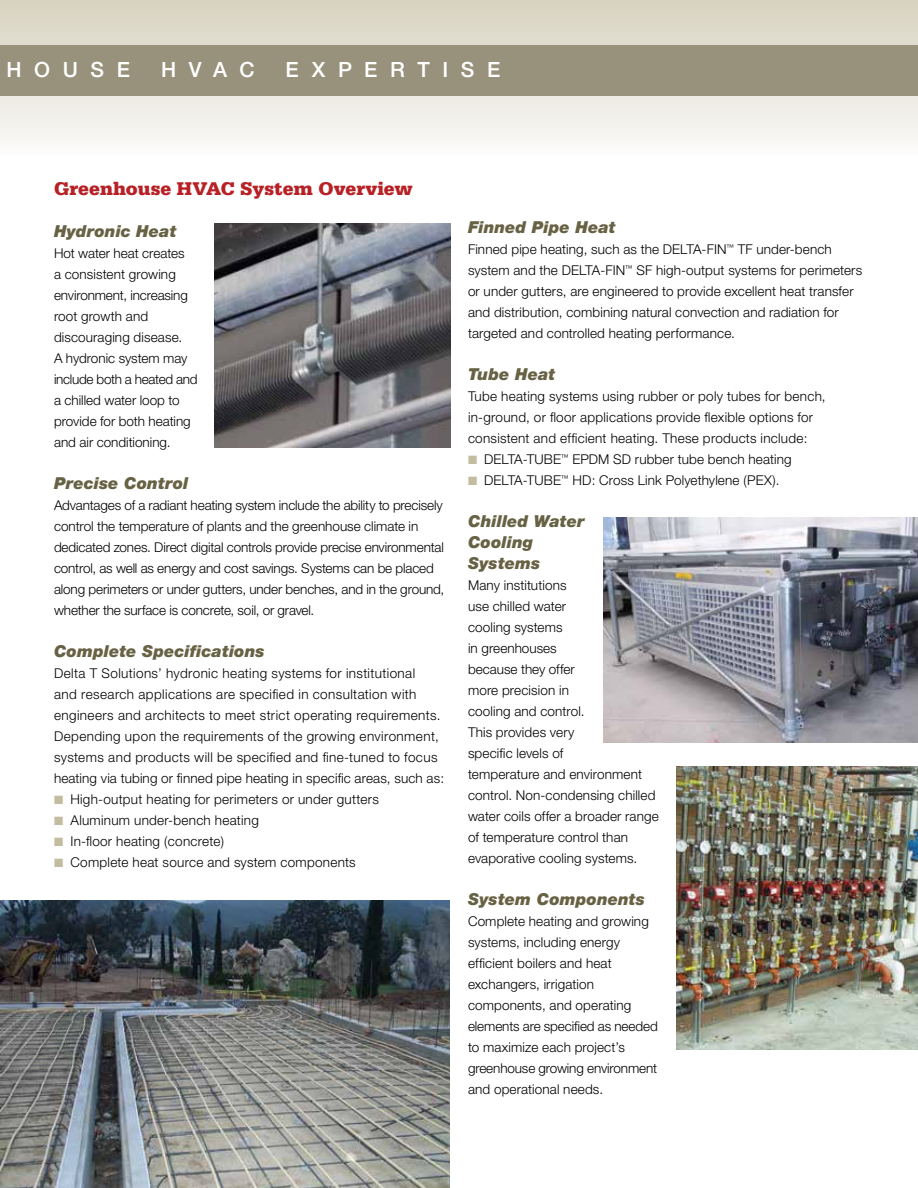
<style>
.page{position:relative;width:918px;height:1188px;background:#fff}
.page>*{position:absolute;margin:0;border:0;box-sizing:border-box;transform-origin:0 0}
.t1{font:500 21px "Helvetica Neue";letter-spacing:.6em;color:#fff}
.subhead{font:900 19.5px "Serifa";color:#b72126}
.subhead_ital{font:italic 900 16.5px "Helvetica Neue";letter-spacing:.005em;color:#676244}
.helvetica-body{font:italic 900 16.5px/21px "Helvetica Neue";letter-spacing:.005em;color:#676244}
.helvetica-body-2{font:300 13.5px/21px "Helvetica Neue";letter-spacing:.01em;color:#000}
.helvetica-body-3{font:300 13.5px/21px "Helvetica Neue";letter-spacing:-.01em;color:#000}
.helvetica-body-4{font:300 13.5px/21px "Helvetica Neue";letter-spacing:.03em;color:#000}
.s1{color:#c3bca0}
</style>
<div class="page">
<svg style="left:0;top:0;width:918px;height:140px;background:#e7e4d9"></svg>
<div style="left:0;top:45px;width:918px;height:51px;background:#98917b"></div>
<img style="left:214px;top:224px;width:237px;height:223px">
<img style="left:0;top:900px;width:450px;height:288px">
<img style="left:603px;top:517px;width:315px;height:225px">
<img style="left:676px;top:767px;width:242px;height:282px">
<h1 class="t1" style="left:7px;top:57px;width:125px">HOUSE</h1>
<h1 class="t1" style="left:161px;top:57px;width:95px">HVAC</h1>
<h1 class="t1" style="left:286px;top:57px;width:216px">EXPERTISE</h1>
<p class="subhead" style="left:54px;top:177px;width:361px">Greenhouse HVAC System Overview</p>
<p class="helvetica-body" style="left:54px;top:221px;width:124px">Hydronic Heat</p>
<p class="helvetica-body-2" style="left:54px;top:243px;width:145px">Hot water heat creates<br>a consistent growing environment, increasing root growth and discouraging disease.<br>A hydronic system may include both a heated and a chilled water loop to provide for both heating and air conditioning.</p>
<p class="subhead_ital" style="left:54px;top:473px;width:136px">Precise Control</p>
<p class="helvetica-body-3" style="left:54px;top:495px;width:392px">Advantages of a radiant heating system include the ability to precisely control the temperature of plants and the greenhouse climate in dedicated zones. Direct digital controls provide precise environmental control, as well as energy and cost savings. Systems can be placed along perimeters or under gutters, under benches, and in the ground, whether the surface is concrete, soil, or gravel.</p>
<p class="subhead_ital" style="left:54px;top:641px;width:212px">Complete Specifications</p>
<p class="helvetica-body-4" style="left:54px;top:663px;width:392px">Delta T Solutions’ hydronic heating systems for institutional<br>and research applications are specified in consultation with engineers and architects to meet strict operating requirements.<br>Depending upon the requirements of the growing environment, systems and products will be specified and fine-tuned to focus heating via tubing or finned pipe heating in specific areas, such as:</p>
<p class="helvetica-body-2" style="left:54px;top:789px;width:326px"><span class="s1">■</span> High-output heating for perimeters or under gutters</p>
<p class="helvetica-body-2" style="left:54px;top:810px;width:206px"><span class="s1">■</span> Aluminum under-bench heating</p>
<p class="helvetica-body-2" style="left:54px;top:831px;width:172px"><span class="s1">■</span> In-floor heating (concrete)</p>
<p class="helvetica-body-2" style="left:54px;top:852px;width:303px"><span class="s1">■</span> Complete heat source and system components</p>
<p class="subhead_ital" style="left:468px;top:217px;width:149px">Finned Pipe Heat</p>
<p class="helvetica-body-2" style="left:468px;top:239px;width:396px">Finned pipe heating, such as the DELTA-FIN<sup>™</sup> TF under-bench system and the DELTA-FIN<sup>™</sup> SF high-output systems for perimeters or under gutters, are engineered to provide excellent heat transfer and distribution, combining natural convection and radiation for targeted and controlled heating performance.</p>
<p class="subhead_ital" style="left:468px;top:364px;width:89px">Tube Heat</p>
<p class="helvetica-body-2" style="left:468px;top:386px;width:359px">Tube heating systems using rubber or poly tubes for bench, in-ground, or floor applications provide flexible options for consistent and efficient heating. These products include:</p>
<p class="helvetica-body-2" style="left:468px;top:449px;width:325px"><span class="s1">■</span> DELTA-TUBE<sup>™</sup> EPDM SD rubber tube bench heating</p>
<p class="helvetica-body-2" style="left:468px;top:470px;width:313px"><span class="s1">■</span> DELTA-TUBE<sup>™</sup> HD: Cross Link Polyethylene (PEX).</p>
<p class="helvetica-body" style="left:468px;top:511px;width:118px">Chilled Water<br>Cooling<br>Systems</p>
<p class="helvetica-body-2" style="left:468px;top:575px;width:192px">Many institutions<br>use chilled water<br>cooling systems<br>in greenhouses<br>because they offer<br>more precision in<br>cooling and control.<br>This provides very<br>specific levels of<br>temperature and environment control. Non-condensing chilled water coils offer a broader range of temperature control than evaporative cooling systems.</p>
<p class="helvetica-body" style="left:468px;top:889px;width:179px">System Components</p>
<p class="helvetica-body-2" style="left:468px;top:911px;width:191px">Complete heating and growing systems, including energy efficient boilers and heat exchangers, irrigation components, and operating elements are specified as needed to maximize each project’s greenhouse growing environment and operational needs.</p>
</div>
